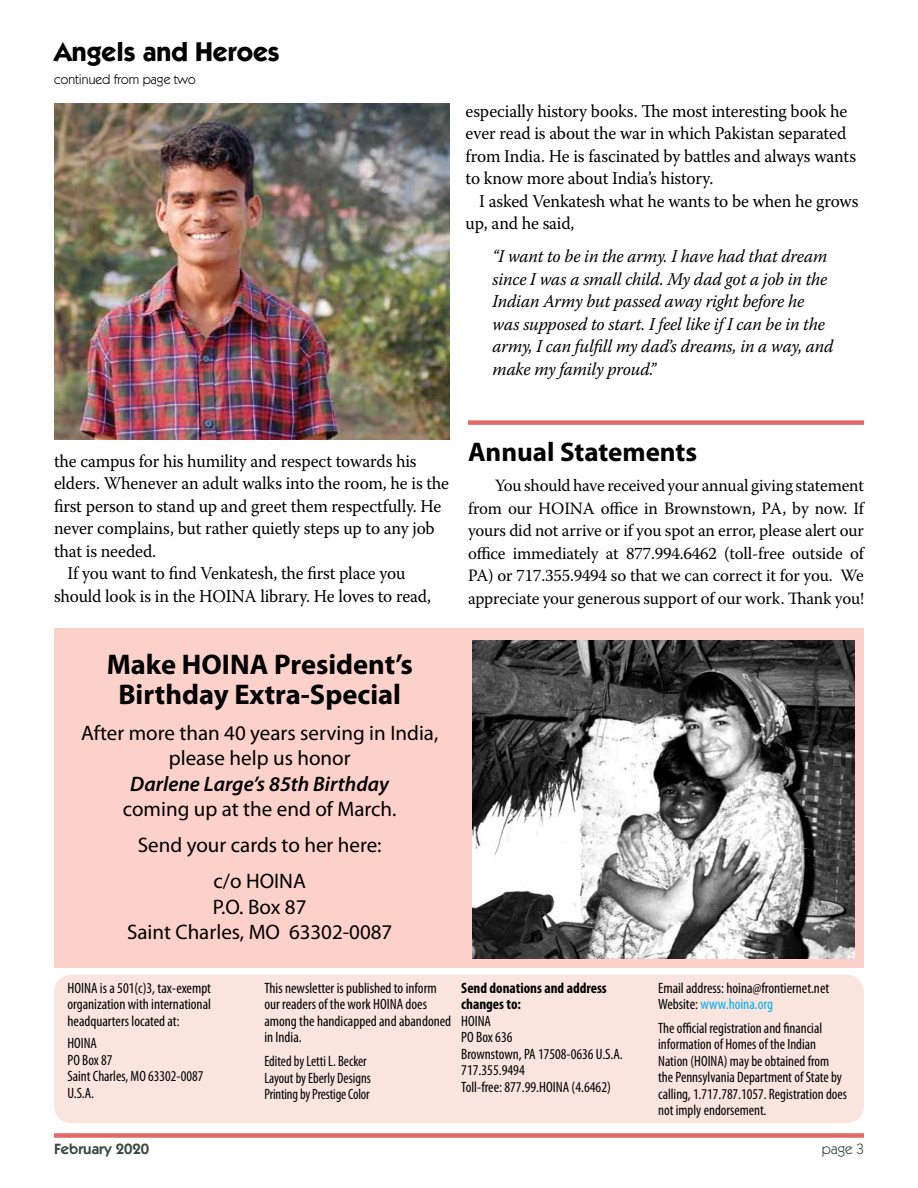
<style>
.page{position:relative;width:918px;height:1188px;background:#fff}
.page>*{position:absolute;margin:0;border:0;box-sizing:border-box;transform-origin:0 0}
.t1{font:700 28.5px/30px "Myriad Pro";color:#000;text-align:center}
.t2{font:700 27px "Myriad Pro";color:#000}
.t3{font:700 27px "Itc Kabel";color:#000}
.t4{font:21px/25.5px "Myriad Pro";color:#000;text-align:center}
.t5{font:italic 600 21px "Myriad Pro";color:#000}
.t6{font:18px/22.5px "Warnock Pro";letter-spacing:-.01em;color:#000;scale:.96 1}
.t7{font:italic 18px/22.5px "Warnock Pro";letter-spacing:-.01em;color:#000;scale:.96 1}
.t8{font:17.25px/22.5px "Warnock Pro";letter-spacing:-.01em;color:#000;text-align:justify}
.t9{font:condensed 15px/16.5px "Myriad Pro";color:#000}
.t10{font:condensed 15px/16.5px "Myriad Pro";color:#000;scale:.94 1}
.t11{font:700 condensed 15px/16.5px "Myriad Pro";color:#000}
.t12{font:600 15px "Itc Kabel";color:#34483c}
.t13{font:15px "Itc Kabel";color:#34483c}
.t14{font:13.5px "Itc Kabel";color:#000}
.s1{color:#00aeef}
</style>
<div class="page">
<div style="left:54px;top:975px;width:810px;height:148px;background:#f9e4de;border-radius:18px"></div>
<div style="left:54px;top:1133px;width:810px;height:5px;background:#e36866"></div>
<div style="left:468px;top:420px;width:396px;height:5px;background:#e36866"></div>
<div style="left:54px;top:629px;width:810px;height:339px;background:#fcd1c9"></div>
<img style="left:54px;top:103px;width:396px;height:337px">
<img style="left:472px;top:640px;width:383px;height:318px">
<h2 class="t3" style="left:54px;top:36px;width:227px">Angels and Heroes</h2>
<p class="t14" style="left:54px;top:72px;width:143px">continued from page two</p>
<p class="t6" style="left:466px;top:99px;width:408px">especially history books. The most interesting book he ever read is about the war in which Pakistan separated from India. He is fascinated by battles and always wants to know more about India’s history.</p>
<p class="t6" style="left:466px;top:189px;width:411px;text-indent:13px">I asked Venkatesh what he wants to be when he grows up, and he said,</p>
<p class="t7" style="left:493px;top:245px;width:357px">“I want to be in the army. I have had that dream since I was a small child. My dad got a job in the Indian Army but passed away right before he was supposed to start. I feel like if I can be in the army, I can fulfill my dad’s dreams, in a way, and make my family proud.”</p>
<p class="t6" style="left:54px;top:449px;width:379px">the campus for his humility and respect towards his</p>
<p class="t6" style="left:54px;top:472px;width:413px">elders. Whenever an adult walks into the room, he is the</p>
<p class="t6" style="left:54px;top:494px;width:405px">first person to stand up and greet them respectfully. He</p>
<p class="t6" style="left:54px;top:517px;width:398px">never complains, but rather quietly steps up to any job</p>
<p class="t6" style="left:54px;top:539px;width:108px">that is needed.</p>
<p class="t6" style="left:67px;top:562px;width:354px">If you want to find Venkatesh, the first place you</p>
<p class="t6" style="left:54px;top:584px;width:394px">should look is in the HOINA library. He loves to read,</p>
<h2 class="t2" style="left:468px;top:435px;width:231px">Annual Statements</h2>
<p class="t8" style="left:468px;top:474px;width:398px;text-indent:27px">You should have received your annual giving statement from our HOINA office in Brownstown, PA, by now. If yours did not arrive or if you spot an error, please alert our office immediately at 877.994.6462 (toll-free outside of PA) or 717.355.9494 so that we can correct it for you. We appreciate your generous support of our work. Thank you!</p>
<h1 class="t1" style="left:107px;top:648px;width:308px">Make HOINA President’s<br>Birthday Extra-Special</h1>
<h3 class="t4" style="left:81px;top:720px;width:359px">After more than 40 years serving in India, please help us honor</h3>
<h3 class="t5" style="left:130px;top:770px;width:260px">Darlene Large’s 85th Birthday</h3>
<h3 class="t4" style="left:123px;top:791px;width:275px;line-height:36px">coming up at the end of March.<br>Send your cards to her here: c/o HOINA</h3>
<h3 class="t4" style="left:127px;top:894px;width:267px">P.O. Box 87<br>Saint Charles, MO 63302-0087</h3>
<p class="t9" style="left:68px;top:980px;width:145px;text-align:justify">HOINA is a 501(c)3, tax-exempt organization with international headquarters located at:</p>
<p class="t9" style="left:68px;top:1035px;width:137px">HOINA<br>PO Box 87<br>Saint Charles, MO 63302-0087<br>U.S.A.</p>
<p class="t9" style="left:264px;top:980px;width:188px">This newsletter is published to inform our readers of the work HOINA does among the handicapped and abandoned in India.</p>
<p class="t10" style="left:264px;top:1053px;width:115px">Edited by Letti L. Becker<br>Layout by Eberly Designs<br>Printing by Prestige Color</p>
<p class="t11" style="left:461px;top:979px;width:147px">Send donations and address changes to:</p>
<p class="t9" style="left:461px;top:1013px;width:163px">HOINA<br>PO Box 636<br>Brownstown, PA 17508-0636 U.S.A.<br>717.355.9494<br>Toll-free: 877.99.HOINA (4.6462)</p>
<p class="t9" style="left:658px;top:980px;width:173px">Email address: hoina@frontiernet.net<br>Website: <span class="s1">www.hoina.org</span></p>
<p class="t9" style="left:658px;top:1019px;width:190px">The official registration and financial information of Homes of the Indian Nation (HOINA) may be obtained from the Pennsylvania Department of State by calling, 1.717.787.1057. Registration does not imply endorsement.</p>
<p class="t12" style="left:54px;top:1140px;width:97px">February 2020</p>
<p class="t13" style="left:822px;top:1140px;width:44px">page 3</p>
</div>
